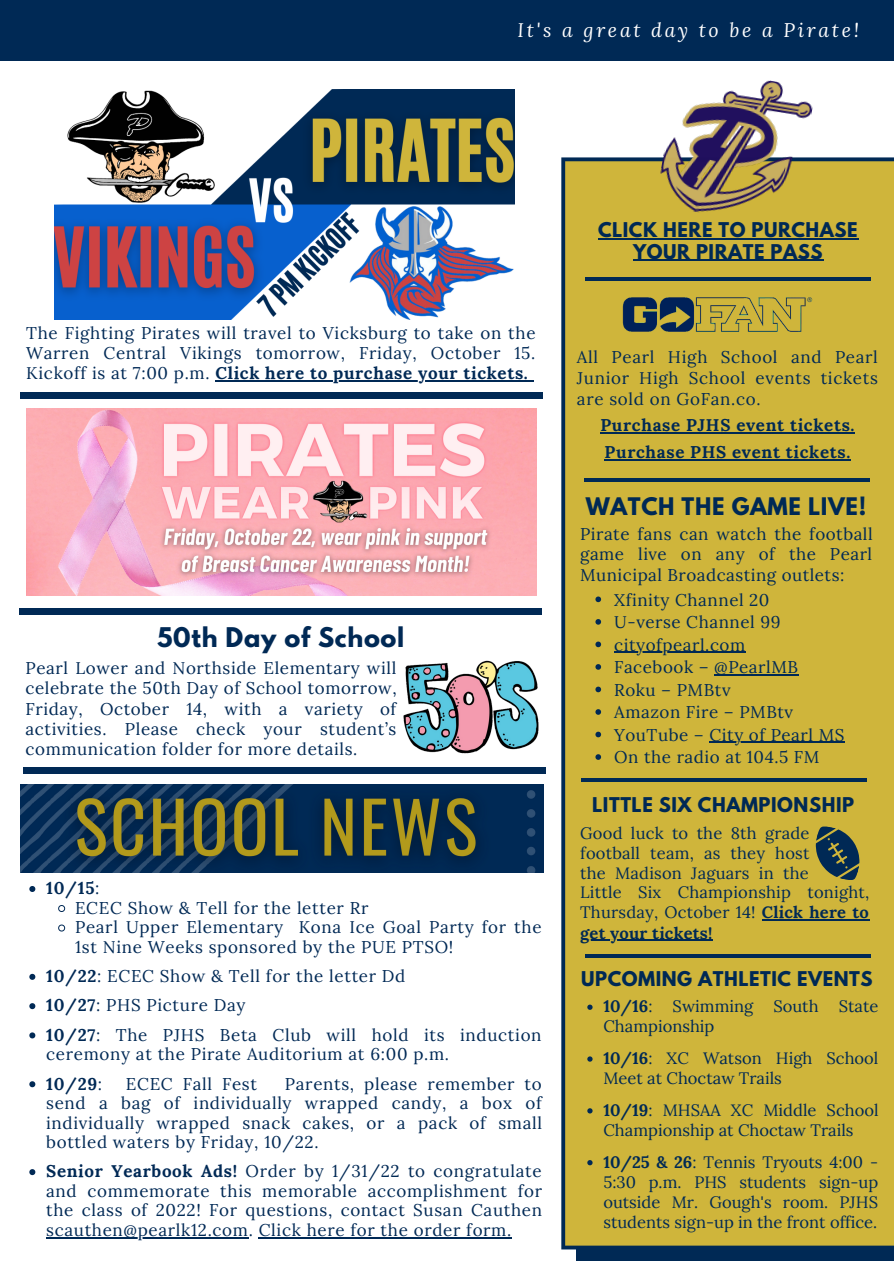
<style>
.page{position:relative;width:894px;height:1264px;background:#fff}
.page>*{position:absolute;margin:0;border:0;box-sizing:border-box;transform-origin:0 0}
.t1{font:700 24px "League Spartan";letter-spacing:.03em;color:#002955}
.t2{font:700 21.45px "League Spartan";letter-spacing:.03em;color:#002955}
.t3{font:italic 19.5px "Lora";letter-spacing:.14em;color:#fff}
.t4{font:700 18px/21.5px "League Spartan";letter-spacing:.03em;color:#002955;text-align:center}
.t5{font:16.95px/19.5px "Lora";letter-spacing:.04em;color:#002955;text-align:justify}
.t6{font:700 16.95px "Lora";letter-spacing:.04em;color:#002955}
.t7{font:16.5px/20.2px "Lora";color:#002955}
.s1{font-weight:700}
.s2{font-weight:400}
</style>
<div class="page">
<div style="left:561px;top:157px;width:332px;height:1092px;background:#cfb53b"></div>
<img style="left:654px;top:80px;width:161px;height:148px">
<hr style="left:584px;top:478px;width:285px;height:4px;background:#002955">
<hr style="left:585px;top:277px;width:285px;height:3px;background:#002955">
<div style="left:0;top:0;width:893px;height:61px;background:#002955"></div>
<img style="left:619px;top:291px;width:196px;height:49px">
<img style="left:54px;top:89px;width:460px;height:230px">
<div style="left:23px;top:767px;width:522px;height:7px;background:#002955"></div>
<div style="left:20px;top:392px;width:523px;height:7px;background:#002955"></div>
<svg style="left:809px;top:824px;width:56px;height:58px;background:#6f7446"></svg>
<img style="left:20px;top:784px;width:523px;height:88px">
<img style="left:403px;top:660px;width:136px;height:94px">
<div style="left:19px;top:608px;width:522px;height:6px;background:#002955"></div>
<hr style="left:581px;top:778px;width:284px;height:3px;background:#002955">
<img style="left:26px;top:408px;width:510px;height:187px">
<hr style="left:585px;top:954px;width:285px;height:4px;background:#002955">
<svg style="left:29px;top:886px;width:6px;height:6px"></svg>
<svg style="left:58px;top:905px;width:8px;height:7px"></svg>
<svg style="left:58px;top:924px;width:8px;height:7px"></svg>
<svg style="left:29px;top:973px;width:6px;height:6px"></svg>
<svg style="left:29px;top:1003px;width:6px;height:6px"></svg>
<svg style="left:29px;top:1032px;width:6px;height:6px"></svg>
<svg style="left:29px;top:1081px;width:6px;height:6px"></svg>
<svg style="left:29px;top:1169px;width:6px;height:6px"></svg>
<hr style="left:46px;top:1237px;width:203px;height:1px;background:#002955">
<hr style="left:259px;top:1237px;width:253px;height:1px;background:#002955">
<hr style="left:598px;top:238px;width:260px;height:1px;background:#002955">
<hr style="left:633px;top:260px;width:189px;height:1px;background:#002955">
<hr style="left:600px;top:432px;width:255px;height:1px;background:#002955">
<hr style="left:604px;top:459px;width:246px;height:2px;background:#002955">
<svg style="left:587px;top:1004px;width:5px;height:5px"></svg>
<svg style="left:587px;top:1056px;width:5px;height:5px"></svg>
<svg style="left:587px;top:1108px;width:5px;height:5px"></svg>
<svg style="left:587px;top:1159px;width:5px;height:6px"></svg>
<svg style="left:595px;top:596px;width:6px;height:6px"></svg>
<svg style="left:595px;top:619px;width:6px;height:5px"></svg>
<svg style="left:595px;top:641px;width:6px;height:6px"></svg>
<hr style="left:614px;top:651px;width:131px;height:2px;background:#002955">
<svg style="left:595px;top:664px;width:6px;height:5px"></svg>
<hr style="left:714px;top:674px;width:84px;height:1px;background:#002955">
<svg style="left:595px;top:686px;width:6px;height:6px"></svg>
<svg style="left:595px;top:709px;width:6px;height:5px"></svg>
<svg style="left:595px;top:731px;width:6px;height:6px"></svg>
<hr style="left:709px;top:741px;width:135px;height:2px;background:#002955">
<svg style="left:595px;top:754px;width:6px;height:5px"></svg>
<hr style="left:215px;top:380px;width:313px;height:1px;background:#002955">
<hr style="left:761px;top:919px;width:107px;height:1px;background:#002955">
<hr style="left:580px;top:939px;width:132px;height:1px;background:#002955">
<p class="t3" style="left:517px;top:17px;width:343px">It's a great day to be a Pirate!</p>
<p class="t5" style="left:26px;top:322px;width:510px;line-height:20.2px">The Fighting Pirates will travel to Vicksburg to take on the Warren Central Vikings tomorrow, Friday, October 15.<br>Kickoff is at 7:00 p.m. <span class="s1">Click here to purchase your tickets.</span></p>
<p class="t1" style="left:157px;top:625px;width:249px">50th Day of School</p>
<p class="t5" style="left:26px;top:657px;width:372px;line-height:20.2px">Pearl Lower and Northside Elementary will celebrate the 50th Day of School tomorrow, Friday, October 14, with a variety of activities. Please check your student’s communication folder for more details.</p>
<p class="t6" style="left:46px;top:877px;width:55px">10/15<span class="s2">:</span></p>
<p class="t5" style="left:75px;top:897px;width:295px">ECEC Show &amp; Tell for the letter Rr</p>
<p class="t5" style="left:75px;top:917px;width:468px">Pearl Upper Elementary Kona Ice Goal Party for the<br>1st Nine Weeks sponsored by the PUE PTSO!</p>
<p class="t5" style="left:46px;top:966px;width:360px"><span class="s1">10/22</span>: ECEC Show &amp; Tell for the letter Dd</p>
<p class="t5" style="left:46px;top:995px;width:201px"><span class="s1">10/27</span>: PHS Picture Day</p>
<p class="t5" style="left:46px;top:1024px;width:496px"><span class="s1">10/27</span>: The PJHS Beta Club will hold its induction ceremony at the Pirate Auditorium at 6:00 p.m.</p>
<p class="t6" style="left:46px;top:1072px;width:57px">10/29<span class="s2">:</span></p>
<p class="t5" style="left:126px;top:1073px;width:132px">ECEC Fall Fest</p>
<p class="t5" style="left:46px;top:1073px;width:497px;text-indent:239px">Parents, please remember to send a bag of individually wrapped candy, a box of individually wrapped snack cakes, or a pack of small bottled waters by Friday, 10/22.</p>
<p class="t5" style="left:46px;top:1161px;width:497px"><span class="s1">Senior Yearbook Ads!</span> Order by 1/31/22 to congratulate and commemorate this memorable accomplishment for the class of 2022! For questions, contact Susan Cauthen scauthen@pearlk12.com. Click here for the order form.</p>
<p class="t4" style="left:598px;top:221px;width:261px">CLICK HERE TO PURCHASE<br>YOUR PIRATE PASS</p>
<p class="t5" style="left:576px;top:346px;width:302px;line-height:21px">All Pearl High School and Pearl Junior High School events tickets are sold on GoFan.co.</p>
<p class="t6" style="left:600px;top:414px;width:255px">Purchase PJHS event tickets.</p>
<p class="t6" style="left:604px;top:441px;width:247px">Purchase PHS event tickets.</p>
<p class="t2" style="left:585px;top:495px;width:282px">WATCH THE GAME LIVE!</p>
<p class="t5" style="left:580px;top:523px;width:294px;line-height:20.2px">Pirate fans can watch the football game live on any of the Pearl Municipal Broadcasting outlets:</p>
<p class="t5" style="left:614px;top:589px;width:157px">Xfinity Channel 20</p>
<p class="t5" style="left:614px;top:612px;width:168px">U-verse Channel 99</p>
<p class="t5" style="left:614px;top:634px;width:132px">cityofpearl.com</p>
<p class="t5" style="left:614px;top:657px;width:185px">Facebook – @PearlMB</p>
<p class="t5" style="left:614px;top:679px;width:118px">Roku – PMBtv</p>
<p class="t5" style="left:614px;top:702px;width:180px">Amazon Fire – PMBtv</p>
<p class="t5" style="left:614px;top:724px;width:232px">YouTube – City of Pearl MS</p>
<p class="t5" style="left:614px;top:747px;width:207px">On the radio at 104.5 FM</p>
<p class="t4" style="left:592px;top:796px;width:263px">LITTLE SIX CHAMPIONSHIP</p>
<p class="t7" style="left:580px;top:822px;width:231px;text-align:justify">Good luck to the 8th grade football team, as they host the Madison Jaguars in the</p>
<p class="t7" style="left:580px;top:881px;width:290px;text-align:justify">Little Six Championship tonight, Thursday, October 14! <span class="s1">Click here to get your tickets!</span></p>
<p class="t4" style="left:581px;top:970px;width:293px">UPCOMING ATHLETIC EVENTS</p>
<p class="t7" style="left:603px;top:995px;width:276px"><span class="s1">10/16</span>: Swimming South State<br>Championship</p>
<p class="t7" style="left:603px;top:1047px;width:276px"><span class="s1">10/16</span>: XC Watson High School<br>Meet at Choctaw Trails</p>
<p class="t7" style="left:603px;top:1099px;width:276px"><span class="s1">10/19</span>: MHSAA XC Middle School<br>Championship at Choctaw Trails</p>
<p class="t7" style="left:603px;top:1151px;width:276px;text-align:justify"><span class="s1">10/25 &amp; 26</span>: Tennis Tryouts 4:00 - 5:30 p.m. PHS students sign-up outside Mr. Gough's room. PJHS students sign-up in the front office.</p>
</div>
